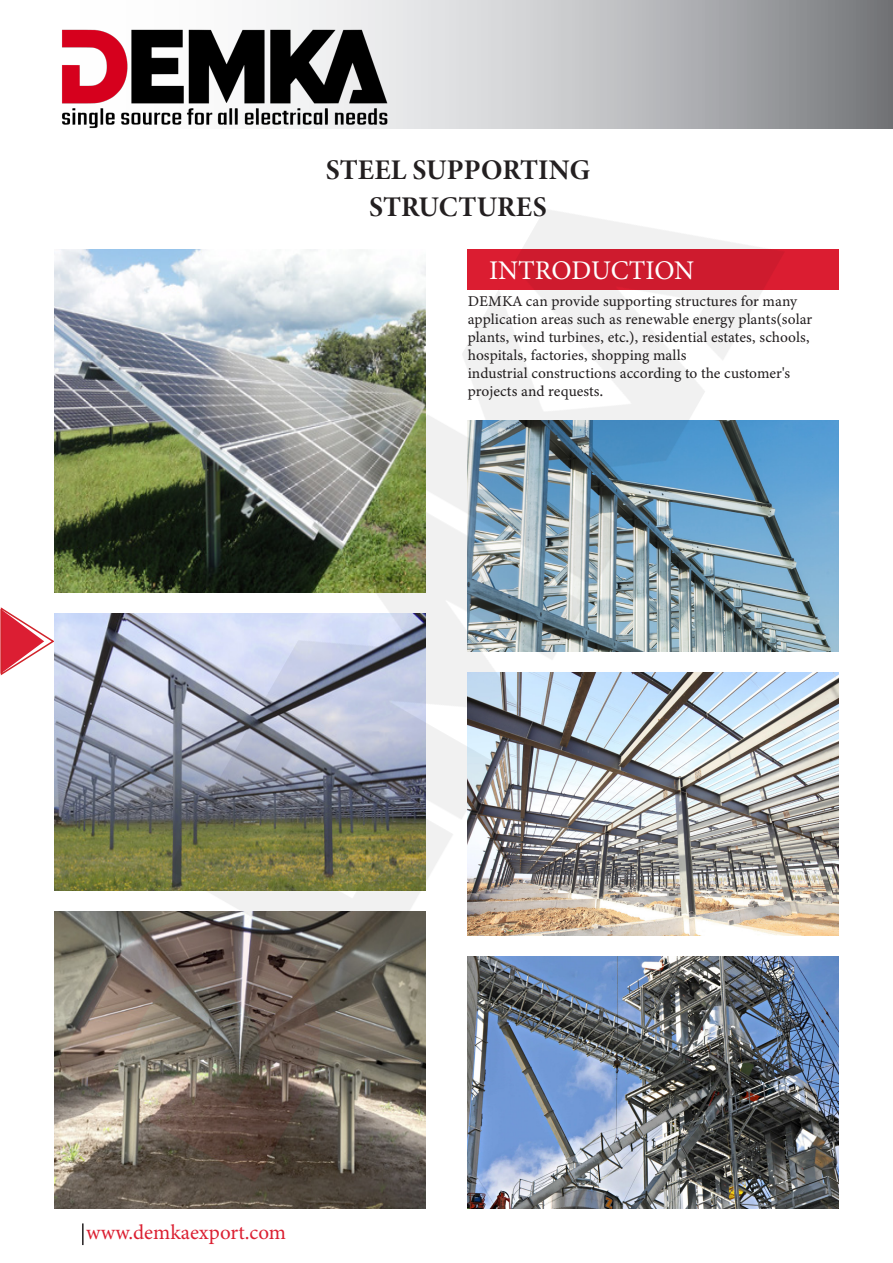
<style>
.page{position:relative;width:893px;height:1263px;background:#fff}
.page>*{position:absolute;margin:0;border:0;box-sizing:border-box;transform-origin:0 0}
.t1{font:28.5px "Minion Variable Concept";letter-spacing:.005em;color:#231f20}
.t2{font:27px "Minion Pro";color:#fff}
.t3{font:21px "Minion Pro";color:#db1f31}
.t4{font:15px/18px "Minion Variable Concept";color:#231f20}
</style>
<div class="page">
<hr style="left:82px;top:1223px;width:2px;height:22px;background:#231f20">
<svg style="left:277px;top:0;width:616px;height:128px;background:#b8b9bc"></svg>
<svg style="left:0;top:607px;width:54px;height:69px"></svg>
<img style="left:62px;top:27px;width:326px;height:101px">
<img style="left:54px;top:209px;width:782px;height:1000px">
<p class="t1" style="left:326px;top:149px;width:266px">STEEL SUPPORTING</p>
<p class="t1" style="left:369px;top:187px;width:179px">STRUCTURES</p>
<p class="t2" style="left:489px;top:252px;width:207px">INTRODUCTION</p>
<p class="t4" style="left:468px;top:292px;width:331px">DEMKA can provide supporting structures for many</p>
<p class="t4" style="left:468px;top:310px;width:346px">application areas such as renewable energy plants(solar plants, wind turbines, etc.), residential estates, schools, hospitals, factories, shopping malls</p>
<p class="t4" style="left:468px;top:364px;width:324px">industrial constructions according to the customer's</p>
<p class="t4" style="left:468px;top:382px;width:137px">projects and requests.</p>
<p class="t3" style="left:86px;top:1218px;width:201px">www.demkaexport.com</p>
</div>
